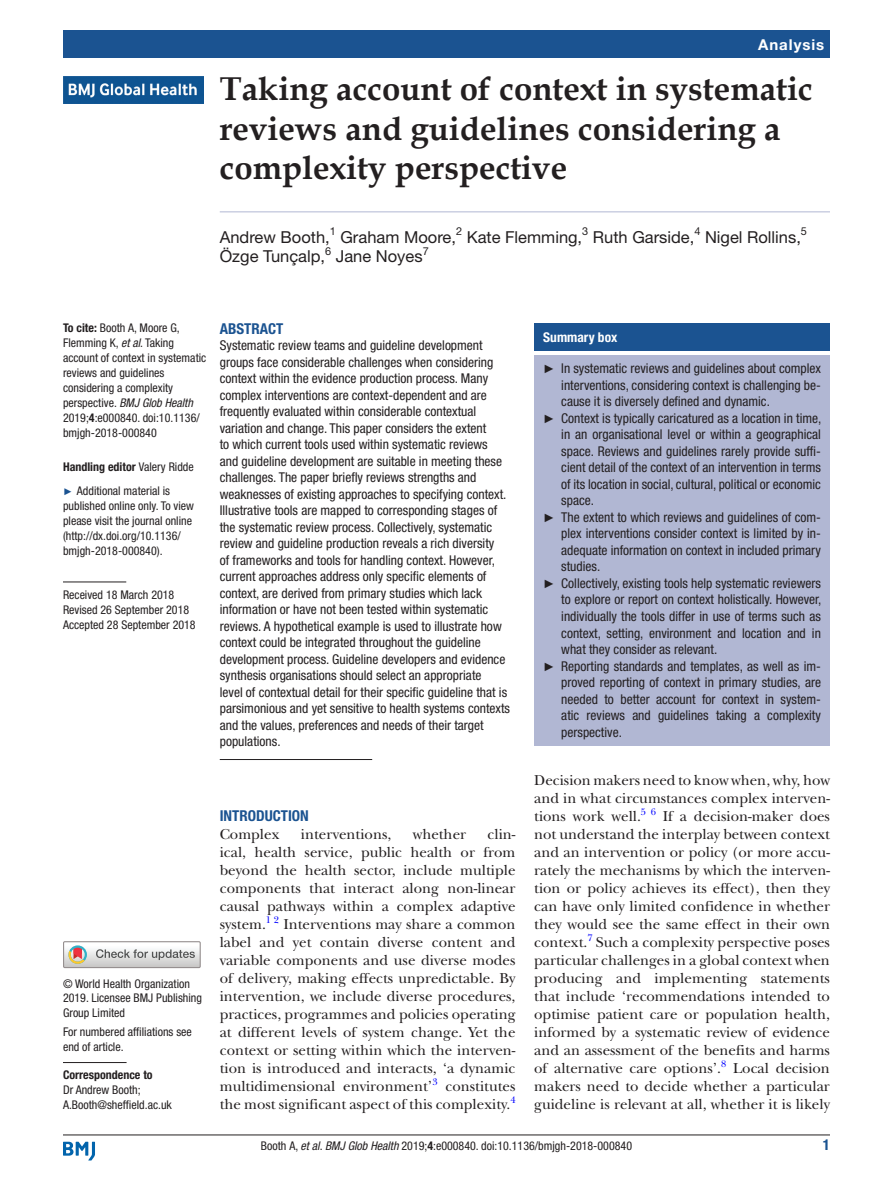
<style>
.page{position:relative;width:893px;height:1191px;background:#fff}
.page>*{position:absolute;margin:0;border:0;box-sizing:border-box;transform-origin:0 0}
.t1{font:700 33px/39px "Book Antiqua";color:#231f20}
.t2{font:16.5px "Helvetica Neue LT Std";color:#231f20}
.t3{font:15px/18px "New Baskerville";color:#231f20;text-align:justify}
.t4{font:700 condensed 15px "Helvetica Neue LT Std";color:#1b5391}
.t5{font:700 15px "Helvetica Neue LT Std";letter-spacing:.065em;color:#fff}
.t6{font:condensed 13.5px/16.5px "Helvetica Neue LT Std";color:#231f20}
.t7{font:700 condensed 13.5px "Helvetica Neue LT Std";color:#fff}
.t8{font:condensed 12px/15px "Helvetica Neue LT Std";color:#231f20}
.t9{font:700 condensed 12px "Helvetica Neue LT Std";color:#231f20}
.t10{font:10.95px "Helvetica Neue LT Std";color:#231f20}
.t11{font:9.9px "New Baskerville";color:#00f}
.s1{font-weight:700}
.s2{font-style:italic}
.s3{font-family:"Arial";font-stretch:normal;font-size:9.75px;color:#1b5391}
.s4{font-family:"Arial";font-stretch:normal;font-size:12px}
</style>
<div class="page">
<hr style="left:63px;top:1134px;width:767px;height:1px;background:#231f20">
<svg style="left:63px;top:1141px;width:32px;height:19px"></svg>
<div style="left:63px;top:941px;width:138px;height:27px;border:1px solid #969090"></div>
<svg style="left:64px;top:941px;width:136px;height:26px"></svg>
<hr style="left:220px;top:211px;width:610px;height:1px;background:#b1b7d3">
<div style="left:63px;top:31px;width:767px;height:27px;background:#1b5391"></div>
<hr style="left:63px;top:581px;width:63px;height:1px;background:#231f20">
<hr style="left:63px;top:1062px;width:64px;height:1px;background:#231f20">
<img style="left:63px;top:77px;width:141px;height:27px">
<hr style="left:220px;top:759px;width:152px;height:1px;background:#231f20">
<div style="left:534px;top:323px;width:296px;height:28px;background:#1b5391"></div>
<div style="left:534px;top:355px;width:296px;height:390px;background:#b1b7d3"></div>
<p class="t5" style="left:758px;top:35px;width:68px">Analysis</p>
<h1 class="t1" style="left:220px;top:70px;width:594px">Taking account of context in systematic reviews and guidelines considering a complexity perspective</h1>
<p class="t2" style="left:220px;top:227px;width:112px">Andrew Booth,</p>
<p class="t10" style="left:330px;top:225px;width:8px">1</p>
<p class="t2" style="left:340px;top:227px;width:117px">Graham Moore,</p>
<p class="t10" style="left:456px;top:225px;width:8px">2</p>
<p class="t2" style="left:467px;top:227px;width:117px">Kate Flemming,</p>
<p class="t10" style="left:582px;top:225px;width:8px">3</p>
<p class="t2" style="left:593px;top:227px;width:103px">Ruth Garside,</p>
<p class="t10" style="left:694px;top:225px;width:8px">4</p>
<p class="t2" style="left:705px;top:227px;width:97px">Nigel Rollins,</p>
<p class="t10" style="left:801px;top:225px;width:8px">5</p>
<p class="t2" style="left:220px;top:246px;width:107px">Özge Tunçalp,</p>
<p class="t10" style="left:325px;top:244px;width:8px">6</p>
<p class="t2" style="left:336px;top:246px;width:88px">Jane Noyes</p>
<p class="t10" style="left:423px;top:244px;width:8px">7</p>
<p class="t8" style="left:63px;top:320px;width:145px"><span class="s1">To cite:</span> Booth A, Moore G,<br>Flemming K, <span class="s2">et al</span>. Taking account of context in systematic reviews and guidelines considering a complexity perspective. <span class="s2">BMJ Glob Health<br></span>2019;<span class="s1">4</span>:e000840. doi:10.1136/ bmjgh-2018-000840</p>
<p class="t8" style="left:63px;top:454px;width:132px;line-height:24px"><span class="s1">Handling editor</span> Valery Ridde <span class="s3">►</span> Additional material is</p>
<p class="t8" style="left:63px;top:498px;width:133px">published online only. To view please visit the journal online (http://dx.doi.org/10.1136/ bmjgh-2018-000840).</p>
<p class="t8" style="left:63px;top:587px;width:134px">Received 18 March 2018<br>Revised 26 September 2018<br>Accepted 28 September 2018</p>
<p class="t8" style="left:63px;top:976px;width:140px;line-height:14.4px">© World Health Organization<br>2019. Licensee BMJ Publishing<br>Group Limited</p>
<p class="t8" style="left:63px;top:1024px;width:130px">For numbered affiliations see end of article.</p>
<p class="t9" style="left:63px;top:1067px;width:91px">Correspondence to</p>
<p class="t8" style="left:63px;top:1082px;width:110px">Dr Andrew Booth;<br>A.Booth@sheffield.ac.uk</p>
<p class="t4" style="left:220px;top:319px;width:49px">Abstract</p>
<p class="t6" style="left:220px;top:337px;width:292px">Systematic review teams and guideline development groups face considerable challenges when considering context within the evidence production process. Many complex interventions are context-dependent and are frequently evaluated within considerable contextual variation and change. This paper considers the extent<br>to which current tools used within systematic reviews<br>and guideline development are suitable in meeting these challenges. The paper briefly reviews strengths and weaknesses of existing approaches to specifying context.<br>Illustrative tools are mapped to corresponding stages of the systematic review process. Collectively, systematic review and guideline production reveals a rich diversity<br>of frameworks and tools for handling context. However, current approaches address only specific elements of context, are derived from primary studies which lack information or have not been tested within systematic reviews. A hypothetical example is used to illustrate how context could be integrated throughout the guideline development process. Guideline developers and evidence synthesis organisations should select an appropriate<br>level of contextual detail for their specific guideline that is parsimonious and yet sensitive to health systems contexts and the values, preferences and needs of their target populations.</p>
<p class="t4" style="left:220px;top:807px;width:91px">Introduction</p>
<p class="t3" style="left:220px;top:825px;width:61px">Complex</p>
<p class="t3" style="left:301px;top:825px;width:92px">interventions,</p>
<p class="t3" style="left:413px;top:825px;width:55px">whether</p>
<p class="t3" style="left:220px;top:825px;width:297px;text-indent:268px">clin&shy;ical, health service, public health or from beyond the health sector, include multiple components that interact along non-linear causal pathways within a complex adaptive system.</p>
<p class="t11" style="left:266px;top:913px;width:15px">1 2</p>
<p class="t3" style="left:220px;top:915px;width:297px;text-indent:64px">Interventions may share a common label and yet contain diverse content and variable components and use diverse modes of delivery, making effects unpredictable. By intervention, we include diverse procedures, practices, programmes and policies operating at different levels of system change. Yet the context or setting within which the interven&shy;tion is introduced and interacts, ‘a dynamic multidimensional environment’</p>
<p class="t11" style="left:432px;top:1075px;width:7px">3</p>
<p class="t3" style="left:220px;top:1077px;width:297px;text-align:right">constitutes<br>the most significant aspect of this complexity.<sup>4</sup></p>
<p class="t7" style="left:543px;top:329px;width:76px">Summary box</p>
<p class="t6" style="left:543px;top:360px;width:279px"><span class="s4">►</span> In systematic reviews and guidelines about complex</p>
<p class="t6" style="left:561px;top:377px;width:261px">interventions, considering context is challenging be-</p>
<p class="t6" style="left:561px;top:393px;width:210px">cause it is diversely defined and dynamic.</p>
<p class="t6" style="left:543px;top:410px;width:280px"><span class="s4">►</span> Context is typically caricatured as a location in time,</p>
<p class="t6" style="left:561px;top:426px;width:261px">in an organisational level or within a geographical</p>
<p class="t6" style="left:561px;top:443px;width:261px">space. Reviews and guidelines rarely provide suffi-</p>
<p class="t6" style="left:561px;top:459px;width:261px">cient detail of the context of an intervention in terms</p>
<p class="t6" style="left:561px;top:476px;width:261px">of its location in social, cultural, political or economic</p>
<p class="t6" style="left:561px;top:492px;width:34px">space.</p>
<p class="t6" style="left:543px;top:509px;width:279px"><span class="s4">►</span> The extent to which reviews and guidelines of com-</p>
<p class="t6" style="left:561px;top:525px;width:261px">plex interventions consider context is limited by in-</p>
<p class="t6" style="left:561px;top:542px;width:261px">adequate information on context in included primary</p>
<p class="t6" style="left:561px;top:558px;width:40px">studies.</p>
<p class="t6" style="left:543px;top:575px;width:279px"><span class="s4">►</span> Collectively, existing tools help systematic reviewers</p>
<p class="t6" style="left:561px;top:591px;width:262px">to explore or report on context holistically. However,</p>
<p class="t6" style="left:561px;top:608px;width:261px">individually the tools differ in use of terms such as</p>
<p class="t6" style="left:561px;top:624px;width:261px">context, setting, environment and location and in</p>
<p class="t6" style="left:561px;top:641px;width:157px">what they consider as relevant.</p>
<p class="t6" style="left:543px;top:657px;width:279px"><span class="s4">►</span> Reporting standards and templates, as well as im-</p>
<p class="t6" style="left:561px;top:674px;width:261px">proved reporting of context in primary studies, are</p>
<p class="t6" style="left:561px;top:690px;width:261px">needed to better account for context in system-</p>
<p class="t6" style="left:561px;top:707px;width:261px">atic reviews and guidelines taking a complexity</p>
<p class="t6" style="left:561px;top:723px;width:62px">perspective.</p>
<p class="t3" style="left:534px;top:771px;width:297px">Decision makers need to know when, why, how and in what circumstances complex interven&shy;tions work well.<sup>5</sup> <sup>6</sup></p>
<p class="t3" style="left:534px;top:807px;width:297px;text-indent:128px">If a decision-maker does not understand the interplay between context and an intervention or policy (or more accu&shy;rately the mechanisms by which the interven&shy;tion or policy achieves its effect), then they can have only limited confidence in whether they would see the same effect in their own context.</p>
<p class="t11" style="left:587px;top:931px;width:7px">7</p>
<p class="t3" style="left:534px;top:933px;width:297px;text-indent:62px">Such a complexity perspective poses particular challenges in a global context when producing and implementing statements that include ‘recommendations intended to optimise patient care or population health, informed by a systematic review of evidence and an assessment of the benefits and harms of alternative care options’.<sup>8</sup> Local decision makers need to decide whether a particular guideline is relevant at all, whether it is likely</p>
<p class="t8" style="left:261px;top:1137px;width:373px">Booth A, <span class="s2">et al</span>. <span class="s2">BMJ Glob Health</span> 2019;<span class="s1">4</span>:e000840. doi:10.1136/bmjgh-2018-000840</p>
<p class="t4" style="left:823px;top:1135px;width:9px">1</p>
</div>
